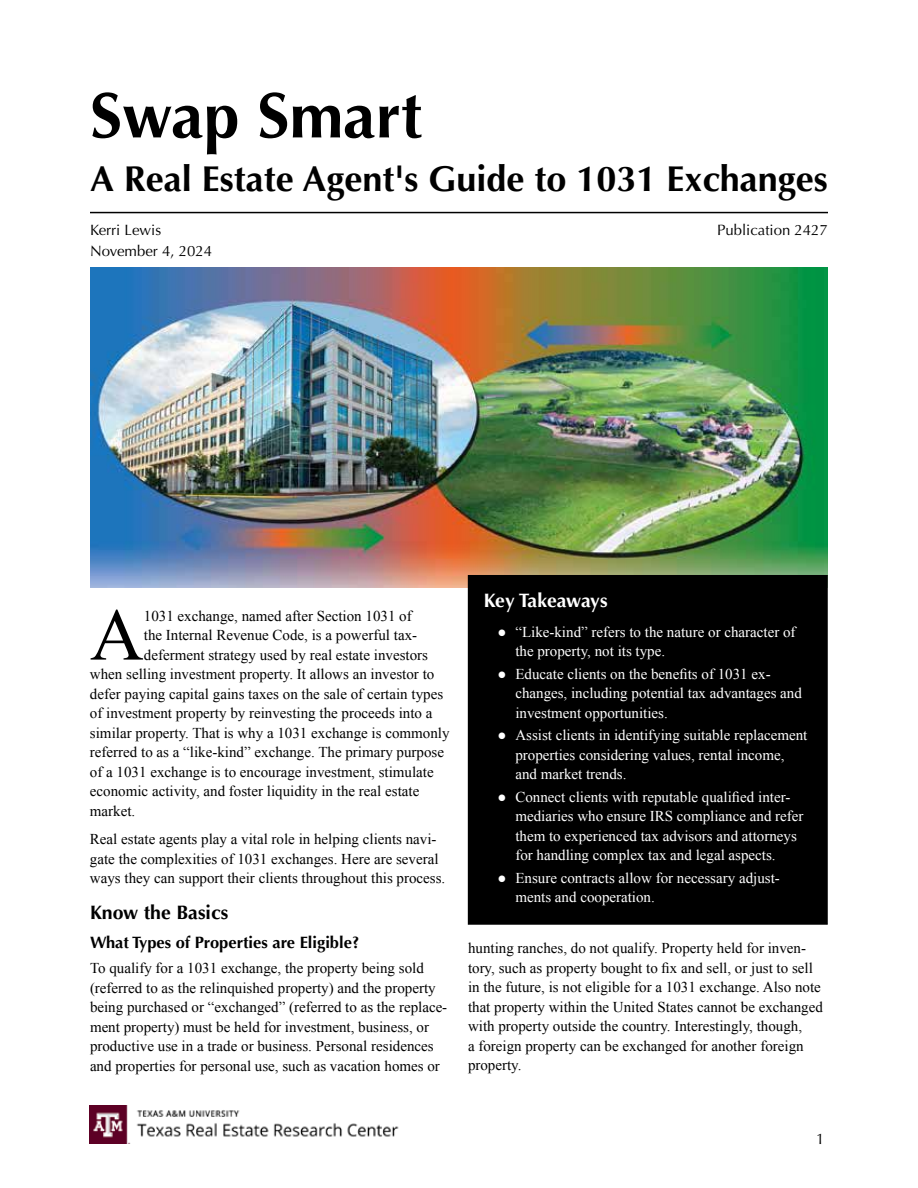
<style>
.page{position:relative;width:918px;height:1188px;background:#fff}
.page>*{position:absolute;margin:0;border:0;box-sizing:border-box;transform-origin:0 0}
.t1{font:73.95px "Times New Roman";color:#000}
.t2{font:700 64.5px "Optima";color:#000}
.t3{font:700 36px "Optima";color:#000}
.t4{font:700 19.5px "Optima LT Std";color:#000}
.t5{font:700 19.5px "Optima";letter-spacing:-.01em;color:#fff}
.t6{font:700 16.5px "Optima LT Std";color:#000}
.t7{font:15px/19.5px "Times New Roman";color:#000}
.t8{font:15px/19.5px "Times New Roman";color:#fff}
.t9{font:15px "Optima LT Std";color:#000}
.t10{font:15px "Optima";color:#000}
</style>
<div class="page">
<img style="left:90px;top:1105px;width:309px;height:38px">
<hr style="left:90px;top:212px;width:738px;height:1px;background:#000">
<img style="left:90px;top:267px;width:738px;height:320px">
<div style="left:468px;top:575px;width:359px;height:349px;background:#000"></div>
<div style="left:468px;top:575px;width:360px;height:350px;border:1px solid #000"></div>
<h2 class="t2" style="left:90px;top:78px;width:334px">Swap Smart</h2>
<h3 class="t3" style="left:90px;top:158px;width:740px">A Real Estate Agent's Guide to 1031 Exchanges</h3>
<p class="t10" style="left:90px;top:221px;width:73px">Kerri Lewis</p>
<p class="t9" style="left:717px;top:221px;width:112px">Publication 2427</p>
<p class="t9" style="left:90px;top:242px;width:124px">November 4, 2024</p>
<h1 class="t1" style="left:90px;top:585px;width:55px">A</h1>
<p class="t7" style="left:144px;top:606px;width:269px">1031 exchange, named after Section 1031 of</p>
<p class="t7" style="left:144px;top:625px;width:275px">the Internal Revenue Code, is a powerful tax-</p>
<p class="t7" style="left:144px;top:645px;width:286px">deferment strategy used by real estate investors</p>
<p class="t7" style="left:90px;top:664px;width:346px">when selling investment property. It allows an investor to</p>
<p class="t7" style="left:90px;top:684px;width:355px">defer paying capital gains taxes on the sale of certain types</p>
<p class="t7" style="left:90px;top:703px;width:344px">of investment property by reinvesting the proceeds into a</p>
<p class="t7" style="left:90px;top:723px;width:361px">similar property. That is why a 1031 exchange is commonly</p>
<p class="t7" style="left:90px;top:742px;width:356px">referred to as a “like-kind” exchange. The primary purpose</p>
<p class="t7" style="left:90px;top:762px;width:345px">of a 1031 exchange is to encourage investment, stimulate</p>
<p class="t7" style="left:90px;top:781px;width:331px">economic activity, and foster liquidity in the real estate</p>
<p class="t7" style="left:90px;top:801px;width:47px">market.</p>
<p class="t7" style="left:90px;top:829px;width:357px">Real estate agents play a vital role in helping clients navi&shy;gate the complexities of 1031 exchanges. Here are several ways they can support their clients throughout this process.</p>
<h3 class="t4" style="left:90px;top:901px;width:140px">Know the Basics</h3>
<p class="t6" style="left:90px;top:932px;width:271px">What Types of Properties are Eligible?</p>
<p class="t7" style="left:90px;top:958px;width:359px">To qualify for a 1031 exchange, the property being sold (referred to as the relinquished property) and the property being purchased or “exchanged” (referred to as the replace&shy;ment property) must be held for investment, business, or productive use in a trade or business. Personal residences and properties for personal use, such as vacation homes or</p>
<h3 class="t5" style="left:484px;top:589px;width:125px">Key Takeaways</h3>
<p class="t8" style="left:515px;top:622px;width:282px;text-indent:-18px">● “Like-kind” refers to the nature or character of the property, not its type.</p>
<p class="t8" style="left:515px;top:664px;width:288px;text-indent:-18px">● Educate clients on the benefits of 1031 ex&shy;changes, including potential tax advantages and investment opportunities.</p>
<p class="t8" style="left:515px;top:725px;width:294px;text-indent:-18px">● Assist clients in identifying suitable replacement properties considering values, rental income, and market trends.</p>
<p class="t8" style="left:515px;top:787px;width:290px;text-indent:-18px">● Connect clients with reputable qualified inter&shy;mediaries who ensure IRS compliance and refer them to experienced tax advisors and attorneys for handling complex tax and legal aspects.</p>
<p class="t8" style="left:515px;top:868px;width:266px;text-indent:-18px">● Ensure contracts allow for necessary adjust&shy;ments and cooperation.</p>
<p class="t7" style="left:468px;top:938px;width:356px">hunting ranches, do not qualify. Property held for inven&shy;tory, such as property bought to fix and sell, or just to sell in the future, is not eligible for a 1031 exchange. Also note that property within the United States cannot be exchanged with property outside the country. Interestingly, though,<br>a foreign property can be exchanged for another foreign property.</p>
<p class="t9" style="left:816px;top:1130px;width:10px">1</p>
</div>
